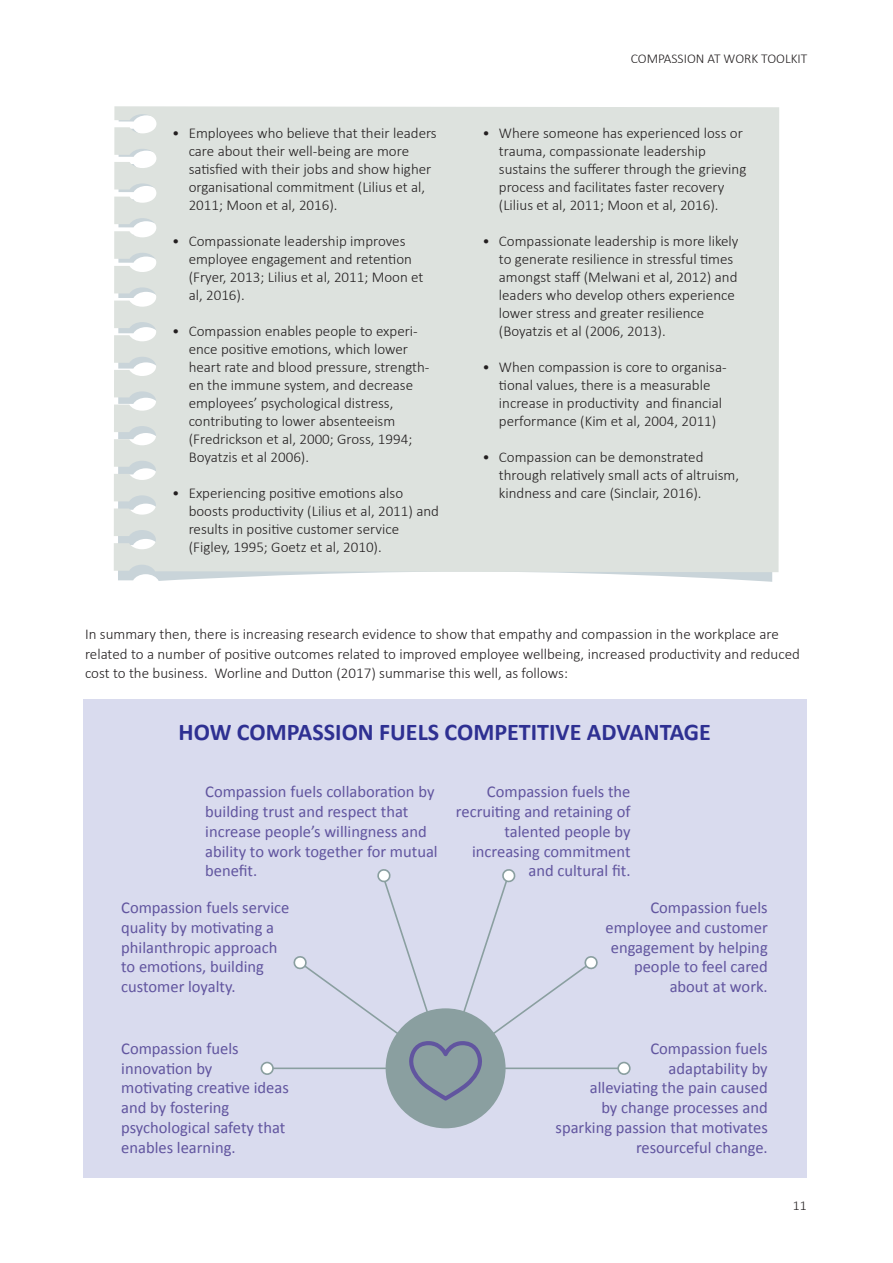
<style>
.page{position:relative;width:893px;height:1263px;background:#fff}
.page>*{position:absolute;margin:0;border:0;box-sizing:border-box;transform-origin:0 0}
.t1{font:700 24px "Calibri";color:#2e3092}
.t2{font:16.5px/19.8px "Calibri";color:#61559f}
.t3{font:300 15px/18px "Calibri";color:#231f20}
.t4{font:300 13.5px "Calibri";color:#231f20}
</style>
<div class="page">
<svg style="left:118px;top:572px;width:655px;height:10px"></svg>
<div style="left:114px;top:106px;width:665px;height:466px;background:#dde2de"></div>
<div style="left:83px;top:699px;width:723px;height:479px;background:#d9dbee"></div>
<div style="left:386px;top:1008px;width:120px;height:120px;background:#8a9fa0;border-radius:50%"></div>
<hr style="left:267px;top:1067px;width:121px;height:2px;background:#8a9fa0">
<hr style="left:501px;top:1067px;width:123px;height:2px;background:#8a9fa0">
<div style="left:261px;top:1062px;width:12px;height:12px;background:#fff;border-radius:50%"></div>
<div style="left:261px;top:1062px;width:13px;height:13px;border:2px solid #8a9fa0;border-radius:50%"></div>
<div style="left:618px;top:1062px;width:12px;height:12px;background:#fff;border-radius:50%"></div>
<div style="left:617px;top:1062px;width:14px;height:13px;border:2px solid #8a9fa0;border-radius:50%"></div>
<svg style="left:292px;top:869px;width:306px;height:231px"></svg>
<p class="t3" style="left:189px;top:124px;width:250px;text-indent:-16px">• Employees who believe that their leaders care about their well-being are more satisfied with their jobs and show higher organisational commitment (Lilius et al, 2011; Moon et al, 2016).</p>
<p class="t3" style="left:189px;top:232px;width:236px;text-indent:-16px">• Compassionate leadership improves employee engagement and retention (Fryer, 2013; Lilius et al, 2011; Moon et al, 2016).</p>
<p class="t3" style="left:189px;top:322px;width:242px;text-indent:-16px">• Compassion enables people to experi&shy;ence positive emotions, which lower heart rate and blood pressure, strength&shy;en the immune system, and decrease employees’ psychological distress, contributing to lower absenteeism (Fredrickson et al, 2000; Gross, 1994; Boyatzis et al 2006).</p>
<p class="t3" style="left:189px;top:484px;width:252px;text-indent:-16px">• Experiencing positive emotions also boosts productivity (Lilius et al, 2011) and results in positive customer service (Figley, 1995; Goetz et al, 2010).</p>
<p class="t4" style="left:631px;top:50px;width:178px">COMPASSION AT WORK TOOLKIT</p>
<p class="t3" style="left:499px;top:124px;width:249px;text-indent:-16px">• Where someone has experienced loss or trauma, compassionate leadership sustains the sufferer through the grieving process and facilitates faster recovery (Lilius et al, 2011; Moon et al, 2016).</p>
<p class="t3" style="left:499px;top:232px;width:241px;text-indent:-16px">• Compassionate leadership is more likely to generate resilience in stressful times amongst staff (Melwani et al, 2012) and leaders who develop others experience lower stress and greater resilience (Boyatzis et al (2006, 2013).</p>
<p class="t3" style="left:499px;top:358px;width:229px;text-indent:-16px">• When compassion is core to organisa&shy;tional values, there is a measurable increase in productivity and financial performance (Kim et al, 2004, 2011)</p>
<p class="t3" style="left:499px;top:448px;width:242px;text-indent:-16px">• Compassion can be demonstrated through relatively small acts of altruism, kindness and care (Sinclair, 2016).</p>
<p class="t3" style="left:85px;top:624px;width:716px;line-height:19.5px">In summary then, there is increasing research evidence to show that empathy and compassion in the workplace are related to a number of positive outcomes related to improved employee wellbeing, increased productivity and reduced cost to the business. Worline and Dutton (2017) summarise this well, as follows:</p>
<p class="t1" style="left:179px;top:716px;width:534px">HOW COMPASSION FUELS COMPETITIVE ADVANTAGE</p>
<p class="t2" style="left:205px;top:782px;width:234px">Compassion fuels collaboration by building trust and respect that increase people’s willingness and ability to work together for mutual benefit.</p>
<p class="t2" style="left:121px;top:898px;width:170px">Compassion fuels service quality by motivating a philanthropic approach to emotions, building customer loyalty.</p>
<p class="t2" style="left:121px;top:1038px;width:169px">Compassion fuels innovation by<br>motivating creative ideas and by fostering psychological safety that enables learning.</p>
<p class="t2" style="left:456px;top:782px;width:176px;text-align:right">Compassion fuels the recruiting and retaining of talented people by increasing commitment and cultural fit.</p>
<p class="t2" style="left:605px;top:898px;width:164px;text-align:right">Compassion fuels employee and customer engagement by helping people to feel cared about at work.</p>
<p class="t2" style="left:556px;top:1038px;width:214px;text-align:right">Compassion fuels<br>adaptability by<br>alleviating the pain caused<br>by change processes and sparking passion that motivates resourceful change.</p>
<p class="t4" style="left:793px;top:1197px;width:15px">11</p>
</div>
